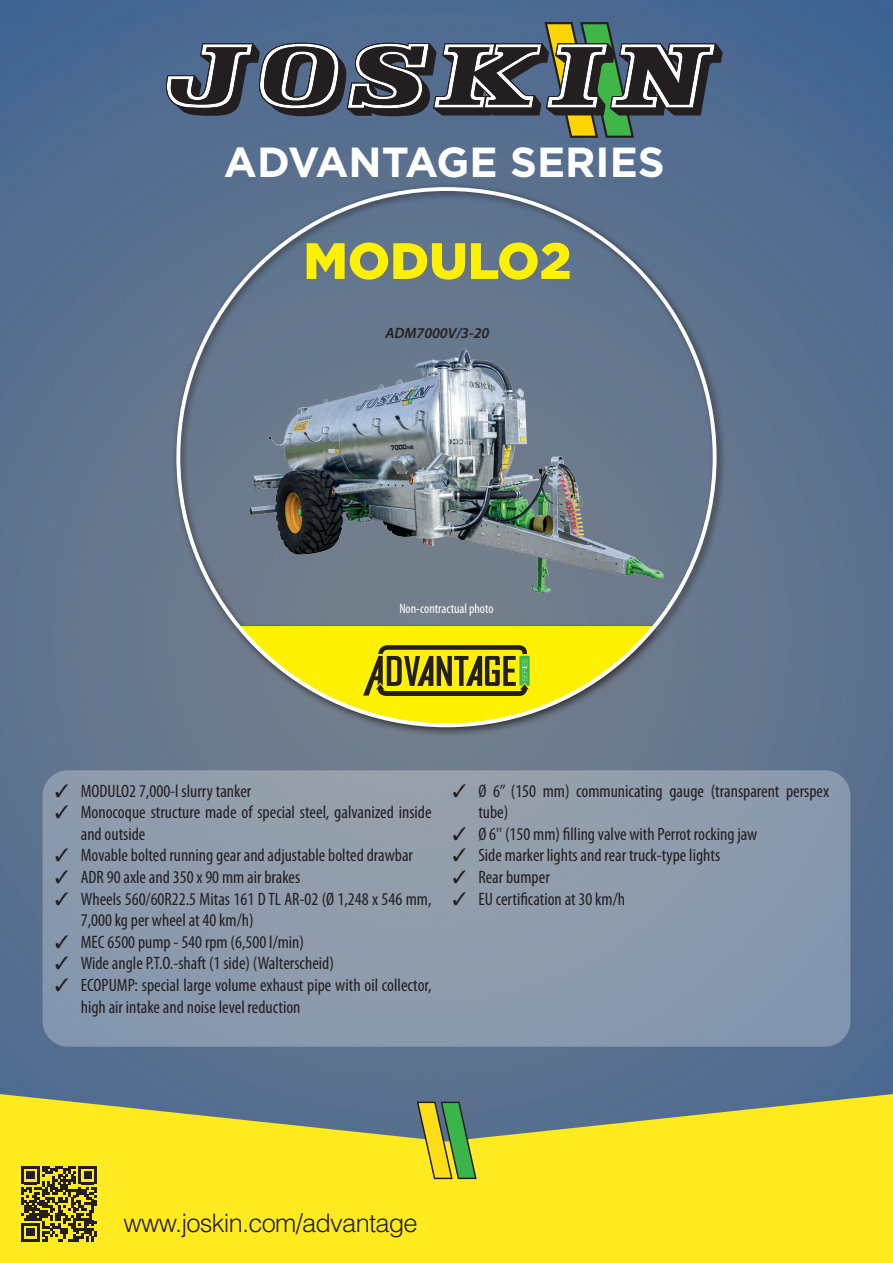
<style>
.page{position:relative;width:893px;height:1263px;background:#fff}
.page>*{position:absolute;margin:0;border:0;box-sizing:border-box;transform-origin:0 0}
.t1{font:900 51px "Gotham";color:#fff101}
.t2{font:700 42px "Gotham";color:#fff}
.t3{font:300 25.5px "Helvetica LT Std";letter-spacing:-.03em;color:#231f20}
.t4{font:condensed 18px/21.6px "Myriad Pro";color:#231f20}
.t5{font:italic 600 15px "Myriad Pro";color:#231f20}
.t6{font:condensed 13.5px "Myriad Pro";color:#fff}
</style>
<div class="page">
<img style="left:0;top:0;width:893px;height:1090px">
<svg style="left:166px;top:22px;width:557px;height:116px;background:#55636d"></svg>
<div style="left:172px;top:183px;width:554px;height:554px;background:#231f20;opacity:.75"></div>
<svg style="left:238px;top:626px;width:417px;height:99px;background:#beb934"></svg>
<svg style="left:0;top:1090px;width:893px;height:173px;background:#e4d730"></svg>
<svg style="left:417px;top:1101px;width:60px;height:78px;background:#93aa3c"></svg>
<div style="left:43px;top:770px;width:807px;height:277px;background:#8f9cac;border-radius:26px"></div>
<img style="left:226px;top:344px;width:453px;height:259px">
<svg style="left:21px;top:1166px;width:76px;height:75px;background:#7c721f"></svg>
<h2 class="t2" style="left:224px;top:138px;width:442px">ADVANTAGE SERIES</h2>
<h1 class="t1" style="left:304px;top:231px;width:269px">MODULO2</h1>
<p class="t5" style="left:386px;top:324px;width:105px">ADM7000V/3-20</p>
<p class="t6" style="left:399px;top:600px;width:96px">Non-contractual photo</p>
<p class="t4" style="left:55px;top:779px;width:198px">✓ MODULO2 7,000-l slurry tanker</p>
<p class="t4" style="left:81px;top:801px;width:352px;text-indent:-26px">✓ Monocoque structure made of special steel, galvanized inside and outside</p>
<p class="t4" style="left:55px;top:844px;width:359px">✓ Movable bolted running gear and adjustable bolted drawbar</p>
<p class="t4" style="left:55px;top:866px;width:247px">✓ ADR 90 axle and 350 x 90 mm air brakes</p>
<p class="t4" style="left:81px;top:887px;width:352px;text-indent:-26px">✓ Wheels 560/60R22.5 Mitas 161 D TL AR-02 (Ø 1,248 x 546 mm,<br>7,000 kg per wheel at 40 km/h)</p>
<p class="t4" style="left:55px;top:931px;width:250px">✓ MEC 6500 pump - 540 rpm (6,500 l/min)</p>
<p class="t4" style="left:55px;top:952px;width:280px">✓ Wide angle P.T.O.-shaft (1 side) (Walterscheid)</p>
<p class="t4" style="left:81px;top:974px;width:352px;text-indent:-26px">✓ ECOPUMP: special large volume exhaust pipe with oil collector, high air intake and noise level reduction</p>
<p class="t4" style="left:478px;top:779px;width:352px;text-indent:-26px">✓ Ø 6’’ (150 mm) communicating gauge (transparent perspex tube)</p>
<p class="t4" style="left:453px;top:823px;width:306px">✓ Ø 6'' (150 mm) filling valve with Perrot rocking jaw</p>
<p class="t4" style="left:453px;top:844px;width:269px">✓ Side marker lights and rear truck-type lights</p>
<p class="t4" style="left:453px;top:866px;width:98px">✓ Rear bumper</p>
<p class="t4" style="left:453px;top:887px;width:174px">✓ EU certification at 30 km/h</p>
<h3 class="t3" style="left:124px;top:1207px;width:296px">www.joskin.com/advantage</h3>
</div>
